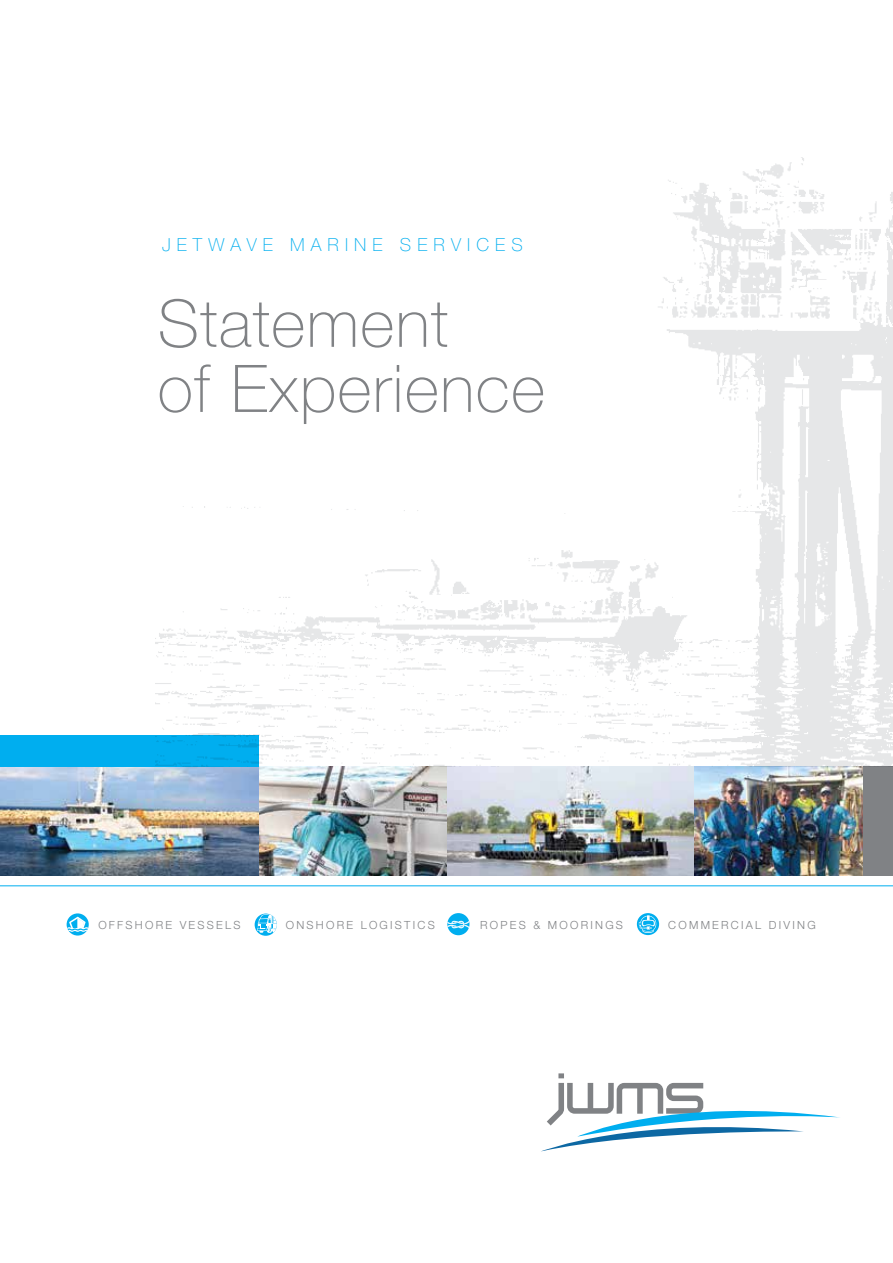
<style>
.page{position:relative;width:893px;height:1263px;background:#fff}
.page>*{position:absolute;margin:0;border:0;box-sizing:border-box;transform-origin:0 0}
.t1{font:100 65.7px/65.1px "Helvetica Neue LT Std";letter-spacing:.02em;color:#808285}
.t2{font:100 18px "Helvetica Neue LT Std";letter-spacing:.34em;color:#00aeef}
.t3{font:300 11.25px "Helvetica Neue LT Std";letter-spacing:.2em;color:#808285}
</style>
<div class="page">
<svg style="left:542px;top:1073px;width:298px;height:78px"></svg>
<img style="left:446px;top:766px;width:417px;height:109px">
<img style="left:447px;top:766px;width:247px;height:109px">
<img style="left:258px;top:766px;width:188px;height:109px">
<img style="left:0;top:766px;width:258px;height:109px">
<div style="left:0;top:735px;width:258px;height:31px;background:#00aeef"></div>
<div style="left:863px;top:766px;width:30px;height:109px;background:#808285"></div>
<hr style="left:0;top:885px;width:893px;height:1px;background:#00aeef">
<img style="left:156px;top:157px;width:737px;height:609px">
<div style="left:447px;top:913px;width:22px;height:22px;background:#00aeef;border-radius:50%"></div>
<svg style="left:447px;top:920px;width:22px;height:9px"></svg>
<svg style="left:637px;top:913px;width:22px;height:22px"></svg>
<svg style="left:639px;top:915px;width:17px;height:18px"></svg>
<div style="left:255px;top:913px;width:22px;height:23px;background:#00aeef;border-radius:50%"></div>
<svg style="left:257px;top:913px;width:20px;height:20px"></svg>
<svg style="left:67px;top:913px;width:22px;height:22px"></svg>
<svg style="left:67px;top:917px;width:22px;height:15px"></svg>
<h2 class="t2" style="left:162px;top:234px;width:362px">JETWAVE MARINE SERVICES</h2>
<h1 class="t1" style="left:158px;top:291px;width:389px">Statement<br>of Experience</h1>
<p class="t3" style="left:98px;top:918px;width:144px">OFFSHORE VESSELS</p>
<p class="t3" style="left:286px;top:918px;width:150px">ONSHORE LOGISTICS</p>
<p class="t3" style="left:480px;top:918px;width:144px">ROPES &amp; MOORINGS</p>
<p class="t3" style="left:668px;top:918px;width:149px">COMMERCIAL DIVING</p>
</div>
